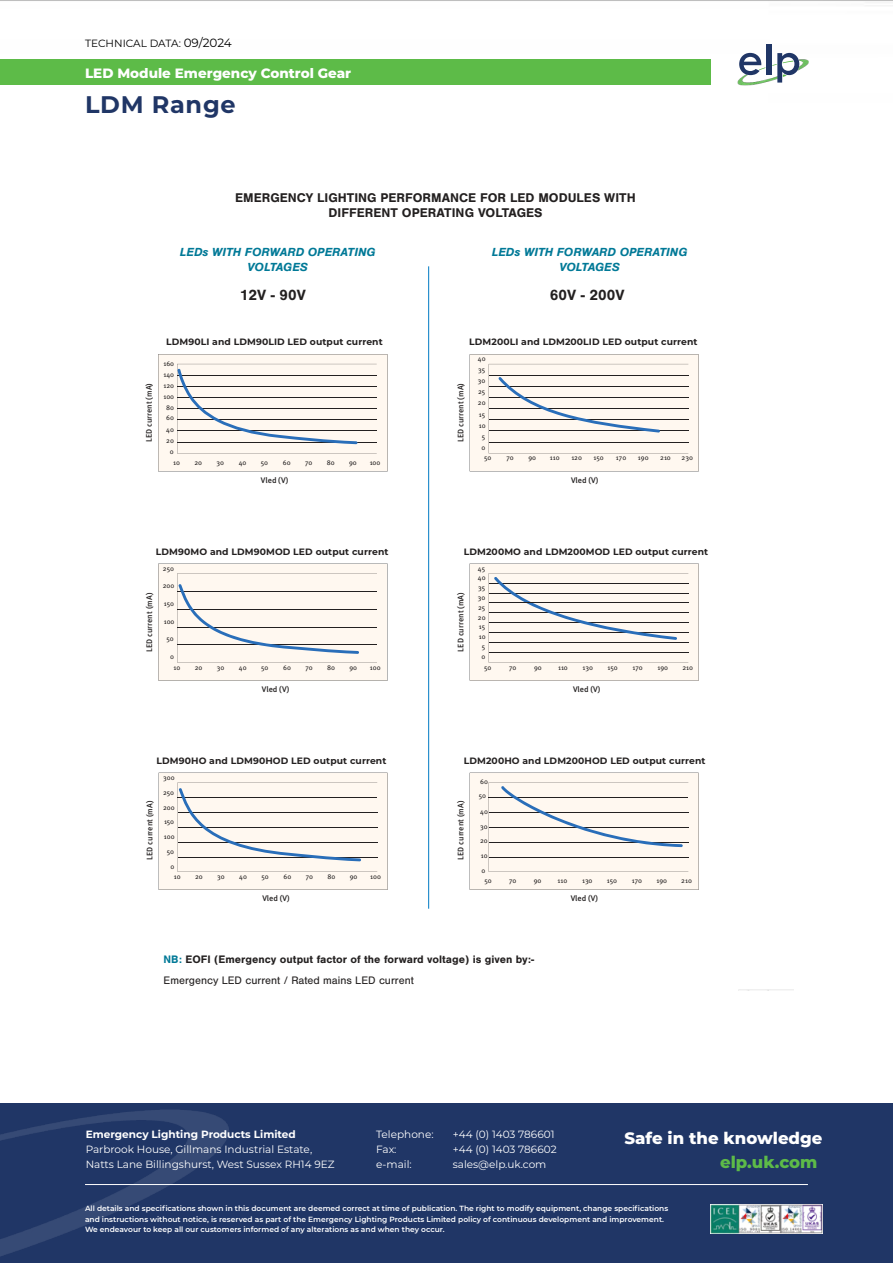
<style>
.page{position:relative;width:893px;height:1263px;background:#fff}
.page>*{position:absolute;margin:0;border:0;box-sizing:border-box;transform-origin:0 0}
.t1{font:700 24px "Montserrat";letter-spacing:.03em;color:#203666}
.t2{font:800 16.5px "Montserrat";color:#fff}
.t3{font:800 16.5px "Montserrat";color:#5dbb48}
.t4{font:700 15.3px "Nimbus San";color:#232020}
.t5{font:800 13.5px "Montserrat";color:#fff}
.t6{font:700 13.05px/15.6px "Nimbus San";color:#232020;text-align:center}
.t7{font:italic 700 12.15px/15.1px "Nimbus San";color:#007997;text-align:center}
.t8{font:700 11.25px/21px "Nimbus San";color:#232020}
.t9{font:10.5px/14.9px "Montserrat";color:#fff}
.t10{font:700 10.5px "Montserrat";color:#fff}
.t11{font:10.5px "Montserrat";color:#000}
.t12{font:700 9.15px "Montserrat";letter-spacing:.01em;color:#232020}
.t13{font:500 8.1px "Meta Pro";letter-spacing:.005em;color:#232020}
.t14{font:600 7.5px/10.5px "Montserrat";color:#fff}
.t15{font:6.9px/9.8px "Meta Pro";color:#232020}
.s1{font-size:12px}
.s2{color:#007997}
.s3{font-weight:400}
</style>
<div class="page">
<div style="left:0;top:1103px;width:893px;height:160px;background:#203666"></div>
<img style="left:0;top:1110px;width:229px;height:146px">
<hr style="left:85px;top:1184px;width:723px;height:1px;background:#fff">
<div style="left:0;top:59px;width:710px;height:26px;background:#5dbb48"></div>
<img style="left:738px;top:989px;width:55px;height:2px">
<img style="left:737px;top:75px;width:35px;height:10px">
<svg style="left:739px;top:53px;width:26px;height:22px"></svg>
<div style="left:766px;top:45px;width:6px;height:30px;background:#203666"></div>
<svg style="left:772px;top:53px;width:36px;height:30px"></svg>
<svg style="left:158px;top:354px;width:229px;height:117px"></svg>
<hr style="left:428px;top:266px;width:1px;height:643px;background:#007ac4">
<svg style="left:158px;top:563px;width:229px;height:118px"></svg>
<svg style="left:159px;top:773px;width:228px;height:117px"></svg>
<svg style="left:470px;top:354px;width:229px;height:117px"></svg>
<svg style="left:470px;top:773px;width:229px;height:117px"></svg>
<svg style="left:470px;top:563px;width:229px;height:118px"></svg>
<hr style="left:489px;top:603px;width:200px;height:1px;background:#232020">
<img style="left:710px;top:1205px;width:112px;height:29px">
<h3 class="t11" style="left:85px;top:36px;width:148px">TECHNICAL DATA: <span class="s1">09/2024</span></h3>
<h3 class="t5" style="left:85px;top:63px;width:268px">LED Module Emergency Control Gear</h3>
<h1 class="t1" style="left:85px;top:87px;width:152px">LDM Range</h1>
<h3 class="t6" style="left:235px;top:190px;width:402px">EMERGENCY LIGHTING PERFORMANCE FOR LED MODULES WITH<br>DIFFERENT OPERATING VOLTAGES</h3>
<p class="t13" style="left:143px;top:442px;width:61px;rotate:-90deg">LED current (mA)</p>
<h3 class="t7" style="left:180px;top:245px;width:197px">LEDs WITH FORWARD OPERATING<br>VOLTAGES</h3>
<h3 class="t4" style="left:240px;top:286px;width:67px">12V - 90V</h3>
<p class="t12" style="left:166px;top:335px;width:218px">LDM90LI and LDM90LID LED output current</p>
<p class="t15" style="left:163px;top:357px;width:12px;line-height:10.9px;text-align:center">160<br>140<br>120<br>100<br>80<br>60</p>
<p class="t15" style="left:166px;top:424px;width:9px">40</p>
<p class="t15" style="left:166px;top:435px;width:9px">20</p>
<p class="t15" style="left:170px;top:446px;width:5px">0</p>
<p class="t15" style="left:173px;top:457px;width:8px">10</p>
<p class="t15" style="left:194px;top:457px;width:9px">20</p>
<p class="t15" style="left:217px;top:457px;width:9px">30</p>
<p class="t15" style="left:239px;top:457px;width:9px">40</p>
<p class="t15" style="left:261px;top:457px;width:9px">50</p>
<p class="t15" style="left:283px;top:457px;width:9px">60</p>
<p class="t15" style="left:305px;top:457px;width:9px">70</p>
<p class="t15" style="left:327px;top:457px;width:9px">80</p>
<p class="t15" style="left:349px;top:457px;width:9px">90</p>
<p class="t15" style="left:370px;top:457px;width:12px">100</p>
<p class="t13" style="left:261px;top:474px;width:29px">Vled (V)</p>
<p class="t12" style="left:156px;top:545px;width:234px">LDM90MO and LDM90MOD LED output current</p>
<p class="t13" style="left:143px;top:652px;width:61px;rotate:-90deg">LED current (mA)</p>
<p class="t15" style="left:163px;top:563px;width:13px">250</p>
<p class="t15" style="left:163px;top:581px;width:13px">200</p>
<p class="t15" style="left:164px;top:598px;width:12px">150</p>
<p class="t15" style="left:164px;top:616px;width:12px">100</p>
<p class="t15" style="left:167px;top:633px;width:9px">50</p>
<p class="t15" style="left:174px;top:651px;width:8px;line-height:10.8px;text-indent:-3px">0<br>10</p>
<p class="t15" style="left:195px;top:662px;width:9px">20</p>
<p class="t15" style="left:217px;top:662px;width:9px">30</p>
<p class="t15" style="left:239px;top:662px;width:9px">40</p>
<p class="t15" style="left:261px;top:662px;width:9px">50</p>
<p class="t15" style="left:283px;top:662px;width:9px">60</p>
<p class="t15" style="left:305px;top:662px;width:9px">70</p>
<p class="t15" style="left:327px;top:662px;width:9px">80</p>
<p class="t15" style="left:349px;top:662px;width:9px">90</p>
<p class="t15" style="left:370px;top:662px;width:12px">100</p>
<p class="t13" style="left:262px;top:683px;width:29px">Vled (V)</p>
<p class="t12" style="left:157px;top:754px;width:231px">LDM90HO and LDM90HOD LED output current</p>
<p class="t13" style="left:143px;top:860px;width:61px;rotate:-90deg">LED current (mA)</p>
<p class="t15" style="left:163px;top:769px;width:13px;line-height:14.9px;text-align:right">300<br>250<br>200<br>150<br>100<br>50<br>0</p>
<p class="t15" style="left:174px;top:871px;width:8px">10</p>
<p class="t15" style="left:195px;top:871px;width:9px">20</p>
<p class="t15" style="left:217px;top:871px;width:9px">30</p>
<p class="t15" style="left:239px;top:871px;width:9px">40</p>
<p class="t15" style="left:261px;top:871px;width:9px">50</p>
<p class="t15" style="left:283px;top:871px;width:9px">60</p>
<p class="t15" style="left:306px;top:871px;width:9px">70</p>
<p class="t15" style="left:327px;top:871px;width:9px">80</p>
<p class="t15" style="left:350px;top:871px;width:9px">90</p>
<p class="t15" style="left:370px;top:871px;width:12px">100</p>
<p class="t13" style="left:262px;top:892px;width:29px">Vled (V)</p>
<h3 class="t7" style="left:492px;top:245px;width:197px">LEDs WITH FORWARD OPERATING<br>VOLTAGES</h3>
<h3 class="t4" style="left:550px;top:286px;width:76px">60V - 200V</h3>
<p class="t12" style="left:469px;top:335px;width:230px">LDM200LI and LDM200LID LED output current</p>
<p class="t13" style="left:454px;top:442px;width:61px;rotate:-90deg">LED current (mA)</p>
<p class="t15" style="left:478px;top:354px;width:9px">40</p>
<p class="t15" style="left:478px;top:365px;width:9px">35</p>
<p class="t15" style="left:478px;top:376px;width:9px">30</p>
<p class="t15" style="left:478px;top:387px;width:9px">25</p>
<p class="t15" style="left:478px;top:398px;width:9px">20</p>
<p class="t15" style="left:479px;top:409px;width:8px">15</p>
<p class="t15" style="left:479px;top:420px;width:8px">10</p>
<p class="t15" style="left:482px;top:431px;width:5px">5</p>
<p class="t15" style="left:482px;top:442px;width:5px">0</p>
<p class="t15" style="left:484px;top:453px;width:9px">50</p>
<p class="t15" style="left:506px;top:453px;width:9px">70</p>
<p class="t15" style="left:528px;top:453px;width:9px">90</p>
<p class="t15" style="left:550px;top:453px;width:11px">110</p>
<p class="t15" style="left:571px;top:453px;width:12px">120</p>
<p class="t15" style="left:594px;top:453px;width:12px">150</p>
<p class="t15" style="left:616px;top:453px;width:12px">170</p>
<p class="t15" style="left:638px;top:453px;width:12px">190</p>
<p class="t15" style="left:660px;top:453px;width:12px">210</p>
<p class="t15" style="left:681px;top:453px;width:13px">230</p>
<p class="t13" style="left:571px;top:474px;width:29px">Vled (V)</p>
<p class="t12" style="left:464px;top:545px;width:246px">LDM200MO and LDM200MOD LED output current</p>
<p class="t13" style="left:454px;top:651px;width:61px;rotate:-90deg">LED current (mA)</p>
<p class="t15" style="left:478px;top:563px;width:9px;text-align:center">45<br>40<br>35<br>30<br>25<br>20<br>15<br>10<br>5<br>0</p>
<p class="t15" style="left:484px;top:662px;width:9px">50</p>
<p class="t15" style="left:509px;top:662px;width:9px">70</p>
<p class="t15" style="left:534px;top:662px;width:9px">90</p>
<p class="t15" style="left:558px;top:662px;width:11px">110</p>
<p class="t15" style="left:583px;top:662px;width:12px">130</p>
<p class="t15" style="left:607px;top:662px;width:12px">150</p>
<p class="t15" style="left:632px;top:662px;width:12px">170</p>
<p class="t15" style="left:657px;top:662px;width:12px">190</p>
<p class="t15" style="left:682px;top:662px;width:12px">210</p>
<p class="t13" style="left:573px;top:683px;width:29px">Vled (V)</p>
<p class="t12" style="left:464px;top:754px;width:243px">LDM200HO and LDM200HOD LED output current</p>
<p class="t13" style="left:454px;top:860px;width:61px;rotate:-90deg">LED current (mA)</p>
<p class="t15" style="left:479px;top:774px;width:11px;line-height:14.2px">60<br>50</p>
<p class="t15" style="left:480px;top:804px;width:9px;line-height:14.5px;text-align:justify">40<br>30<br>20</p>
<p class="t15" style="left:481px;top:848px;width:8px;line-height:14.9px">10<br>0</p>
<p class="t15" style="left:484px;top:875px;width:9px">50</p>
<p class="t15" style="left:509px;top:875px;width:9px">70</p>
<p class="t15" style="left:534px;top:875px;width:9px">90</p>
<p class="t15" style="left:558px;top:875px;width:11px">110</p>
<p class="t15" style="left:582px;top:875px;width:12px">130</p>
<p class="t15" style="left:607px;top:875px;width:12px">150</p>
<p class="t15" style="left:632px;top:875px;width:12px">170</p>
<p class="t15" style="left:656px;top:875px;width:12px">190</p>
<p class="t15" style="left:681px;top:875px;width:12px">210</p>
<p class="t13" style="left:571px;top:892px;width:29px">Vled (V)</p>
<h3 class="t8" style="left:164px;top:949px;width:372px"><span class="s2">NB:</span> EOFI (Emergency output factor of the forward voltage) is given by:-<br><span class="s3">Emergency LED current / Rated mains LED current</span></h3>
<h3 class="t10" style="left:86px;top:1127px;width:212px">Emergency Lighting Products Limited</h3>
<h3 class="t9" style="left:86px;top:1142px;width:250px">Parbrook House, Gillmans Industrial Estate,<br>Natts Lane Billingshurst, West Sussex RH14 9EZ</h3>
<h3 class="t9" style="left:376px;top:1127px;width:59px">Telephone:<br>Fax: e-mail:</h3>
<h3 class="t9" style="left:453px;top:1127px;width:105px">+44 (0) 1403 786601 +44 (0) 1403 786602 sales@elp.uk.com</h3>
<h2 class="t2" style="left:624px;top:1126px;width:199px">Safe in the knowledge</h2>
<h2 class="t3" style="left:720px;top:1150px;width:99px">elp.uk.com</h2>
<p class="t14" style="left:85px;top:1203px;width:585px">All details and specifications shown in this document are deemed correct at time of publication. The right to modify equipment, change specifications and instructions without notice, is reserved as part of the Emergency Lighting Products Limited policy of continuous development and improvement.<br>We endeavour to keep all our customers informed of any alterations as and when they occur.</p>
</div>
